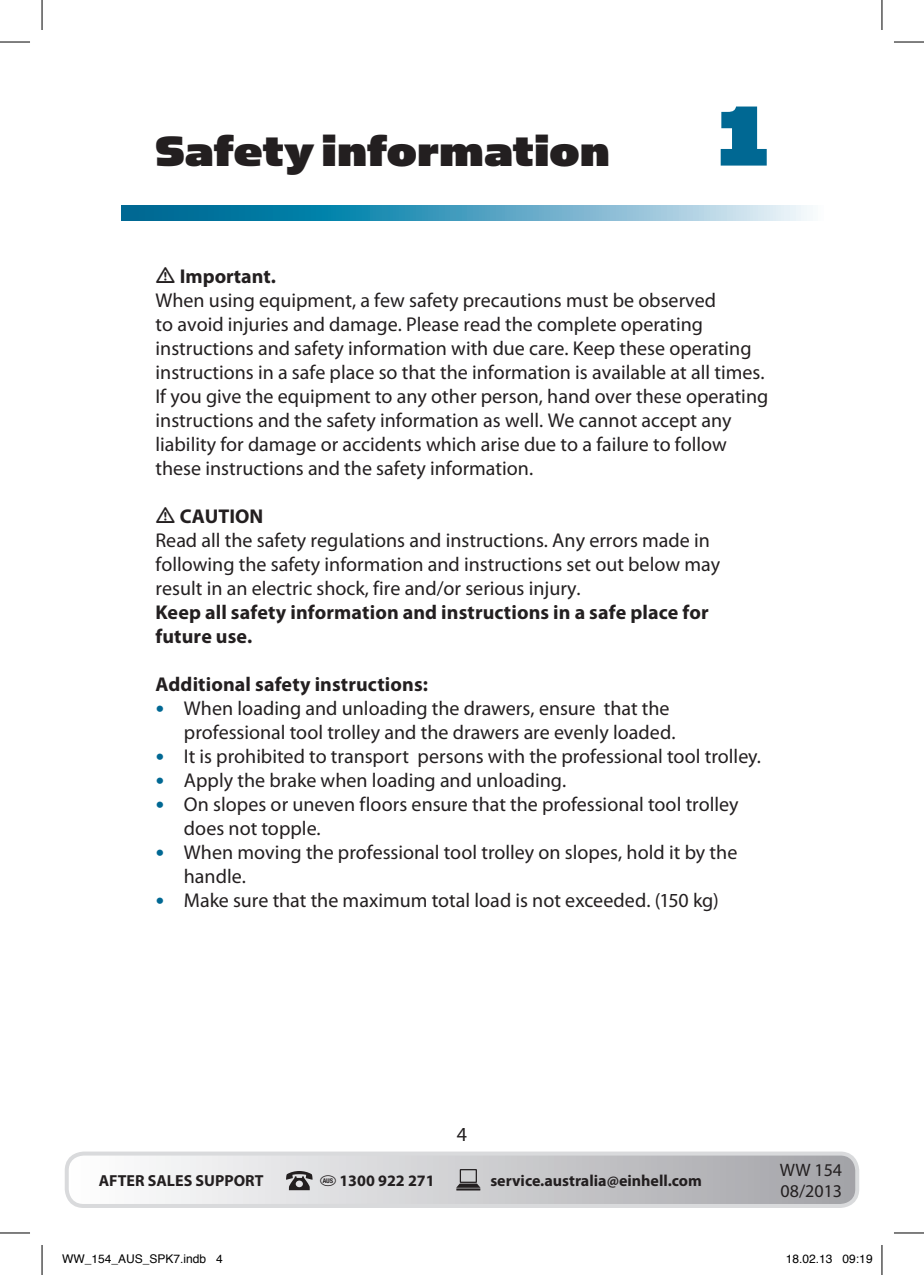
<style>
.page{position:relative;width:924px;height:1275px;background:#fff}
.page>*{position:absolute;margin:0;border:0;box-sizing:border-box;transform-origin:0 0}
.t1{font:48px "Simian Text Gorilla";color:#231f20}
.t2{font:20px/24px "Myriad Pro";color:#231f20}
.t3{font:700 20px/24px "Myriad Pro";letter-spacing:.005em;color:#231f20}
.t4{font:18px/21.6px "Myriad Pro";color:#231f20}
.t5{font:700 16px "Myriad Pro";color:#231f20}
.t6{font:12px "Helvetica";color:#000}
.s1{font-size:96px;color:#006893}
.s2{font-family:"Frutiger";font-weight:700;font-size:18px;color:#006893}
</style>
<div class="page">
<svg style="left:122px;top:205px;width:688px;height:16px;background:#54a2c1"></svg>
<div style="left:65px;top:1151px;width:793px;height:57px;border:4px solid #d9dadc;border-radius:17px"></div>
<svg style="left:67px;top:1153px;width:789px;height:53px"></svg>
<hr style="left:0;top:42px;width:30px;height:1px;background:#000">
<hr style="left:893px;top:42px;width:30px;height:1px;background:#000">
<hr style="left:0;top:1232px;width:30px;height:1px;background:#000">
<hr style="left:893px;top:1232px;width:30px;height:1px;background:#000">
<hr style="left:42px;top:0;width:1px;height:30px;background:#000">
<hr style="left:42px;top:1245px;width:1px;height:30px;background:#000">
<hr style="left:881px;top:0;width:1px;height:30px;background:#000">
<hr style="left:881px;top:1245px;width:1px;height:30px;background:#000">
<h1 class="t1" style="left:155px;top:124px;width:614px">Safety information <span class="s1">1</span></h1>
<p class="t3" style="left:180px;top:264px;width:98px">Important.</p>
<p class="t2" style="left:155px;top:288px;width:614px">When using equipment, a few safety precautions must be observed<br>to avoid injuries and damage. Please read the complete operating instructions and safety information with due care. Keep these operating instructions in a safe place so that the information is available at all times.<br>If you give the equipment to any other person, hand over these operating instructions and the safety information as well. We cannot accept any liability for damage or accidents which arise due to a failure to follow these instructions and the safety information.</p>
<p class="t3" style="left:180px;top:504px;width:85px">CAUTION</p>
<p class="t2" style="left:155px;top:528px;width:566px">Read all the safety regulations and instructions. Any errors made in following the safety information and instructions set out below may result in an electric shock, fire and/or serious injury.</p>
<p class="t3" style="left:155px;top:600px;width:554px">Keep all safety information and instructions in a safe place for future use.</p>
<p class="t3" style="left:155px;top:672px;width:274px">Additional safety instructions:</p>
<p class="t2" style="left:184px;top:696px;width:493px;text-indent:-28px"><span class="s2">•</span> When loading and unloading the drawers, ensure that the professional tool trolley and the drawers are evenly loaded.</p>
<p class="t2" style="left:155px;top:744px;width:606px"><span class="s2">•</span> It is prohibited to transport persons with the professional tool trolley.</p>
<p class="t2" style="left:155px;top:768px;width:412px"><span class="s2">•</span> Apply the brake when loading and unloading.</p>
<p class="t2" style="left:184px;top:792px;width:556px;text-indent:-28px"><span class="s2">•</span> On slopes or uneven floors ensure that the professional tool trolley does not topple.</p>
<p class="t2" style="left:184px;top:840px;width:554px;text-indent:-28px"><span class="s2">•</span> When moving the professional tool trolley on slopes, hold it by the handle.</p>
<p class="t2" style="left:155px;top:888px;width:564px"><span class="s2">•</span> Make sure that the maximum total load is not exceeded. (150 kg)</p>
<p class="t2" style="left:456px;top:1122px;width:12px">4</p>
<p class="t5" style="left:99px;top:1171px;width:166px">AFTER SALES SUPPORT</p>
<p class="t5" style="left:320px;top:1171px;width:116px"><sup>d</sup> 1300 922 271</p>
<p class="t5" style="left:490px;top:1171px;width:213px">service.australia@einhell.com</p>
<p class="t4" style="left:779px;top:1159px;width:64px">WW 154<br>08/2013</p>
<p class="t6" style="left:62px;top:1249px;width:162px">WW_154_AUS_SPK7.indb 4</p>
<p class="t6" style="left:785px;top:1249px;width:88px">18.02.13 09:19</p>
</div>
